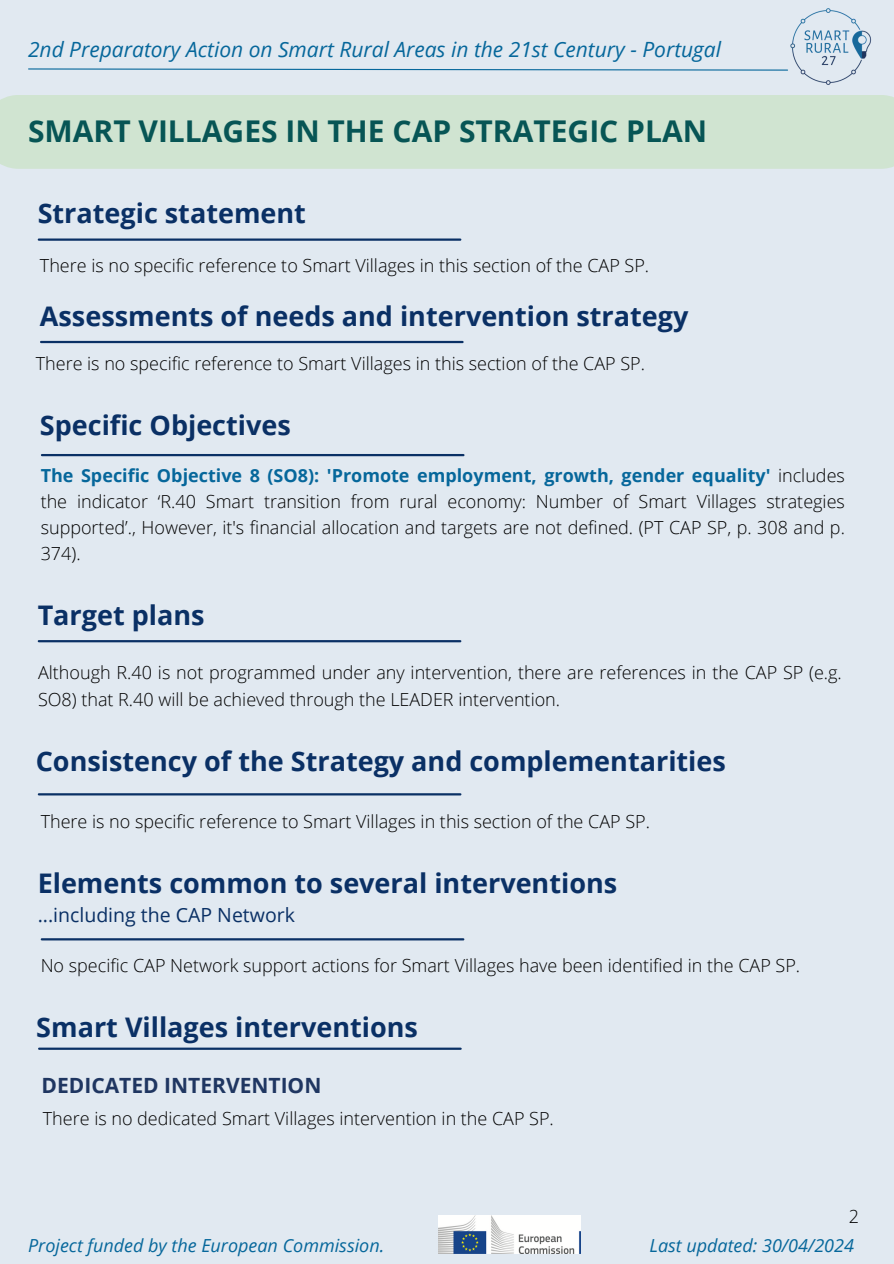
<style>
.page{position:relative;width:894px;height:1264px;background:#fff}
.page>*{position:absolute;margin:0;border:0;box-sizing:border-box;transform-origin:0 0}
.t1{font:700 30px "Open Sans";color:#075555}
.t2{font:700 27px "Open Sans";color:#0a3065}
.t3{font:italic 21px "Open Sans";color:#06679b}
.t4{font:700 21px "Open Sans";color:#1f3661}
.t5{font:19.5px "Open Sans";color:#0a3065}
.t6{font:300 18px/26px "Open Sans";color:#000;text-align:justify}
.t7{font:italic 18px "Open Sans";color:#06679b}
.s1{font-weight:700;color:#06679b}
</style>
<div class="page">
<div style="left:0;top:0;width:893px;height:1263px;background:#e1e9f1"></div>
<img style="left:790px;top:8px;width:81px;height:77px">
<svg style="left:28px;top:68px;width:760px;height:3px"></svg>
<hr style="left:42px;top:454px;width:421px;height:2px;background:#0a3065">
<hr style="left:41px;top:341px;width:421px;height:2px;background:#0a3065">
<div style="left:0;top:95px;width:893px;height:74px;background:#d0e4d1"></div>
<hr style="left:39px;top:238px;width:421px;height:3px;background:#0a3065">
<hr style="left:39px;top:640px;width:421px;height:2px;background:#0a3065">
<hr style="left:39px;top:793px;width:421px;height:2px;background:#0a3065">
<hr style="left:42px;top:938px;width:421px;height:2px;background:#0a3065">
<hr style="left:39px;top:1047px;width:421px;height:2px;background:#0a3065">
<img style="left:438px;top:1215px;width:142px;height:37px">
<h5 class="t3" style="left:28px;top:35px;width:694px">2nd Preparatory Action on Smart Rural Areas in the 21st Century - Portugal</h5>
<p class="t1" style="left:28px;top:110px;width:680px">SMART VILLAGES IN THE CAP STRATEGIC PLAN</p>
<p class="t2" style="left:38px;top:194px;width:270px">Strategic statement</p>
<h2 class="t6" style="left:40px;top:252px;width:610px">There is no specific reference to Smart Villages in this section of the CAP SP.</h2>
<h2 class="t2" style="left:40px;top:297px;width:650px">Assessments of needs and intervention strategy</h2>
<p class="t6" style="left:36px;top:350px;width:610px">There is no specific reference to Smart Villages in this section of the CAP SP.</p>
<p class="t2" style="left:40px;top:406px;width:252px">Specific Objectives</p>
<h2 class="t6" style="left:41px;top:461px;width:805px"><span class="s1">The Specific Objective 8 (SO8): 'Promote employment, growth, gender equality'</span> includes the indicator ‘R.40 Smart transition from rural economy: Number of Smart Villages strategies supported’., However, it's financial allocation and targets are not defined. (PT CAP SP, p. 308 and p.<br>374).</h2>
<h2 class="t2" style="left:38px;top:596px;width:168px">Target plans</h2>
<p class="t6" style="left:38px;top:658px;width:805px;line-height:27px">Although R.40 is not programmed under any intervention, there are references in the CAP SP (e.g.<br>SO8) that R.40 will be achieved through the LEADER intervention.</p>
<h2 class="t2" style="left:36px;top:742px;width:691px">Consistency of the Strategy and complementarities</h2>
<p class="t6" style="left:41px;top:807px;width:610px">There is no specific reference to Smart Villages in this section of the CAP SP.</p>
<h3 class="t2" style="left:38px;top:864px;width:581px">Elements common to several interventions</h3>
<h3 class="t5" style="left:38px;top:901px;width:259px">...including the CAP Network</h3>
<p class="t6" style="left:41px;top:951px;width:760px">No specific CAP Network support actions for Smart Villages have been identified in the CAP SP.</p>
<h2 class="t2" style="left:36px;top:1008px;width:383px">Smart Villages interventions</h2>
<p class="t4" style="left:42px;top:1070px;width:281px">DEDICATED INTERVENTION</p>
<p class="t6" style="left:43px;top:1104px;width:512px">There is no dedicated Smart Villages intervention in the CAP SP.</p>
<h1 class="t6" style="left:848px;top:1202px;width:12px">2</h1>
<p class="t7" style="left:28px;top:1232px;width:357px">Project funded by the European Commission.</p>
<p class="t7" style="left:649px;top:1232px;width:206px">Last updated: 30/04/2024</p>
</div>
